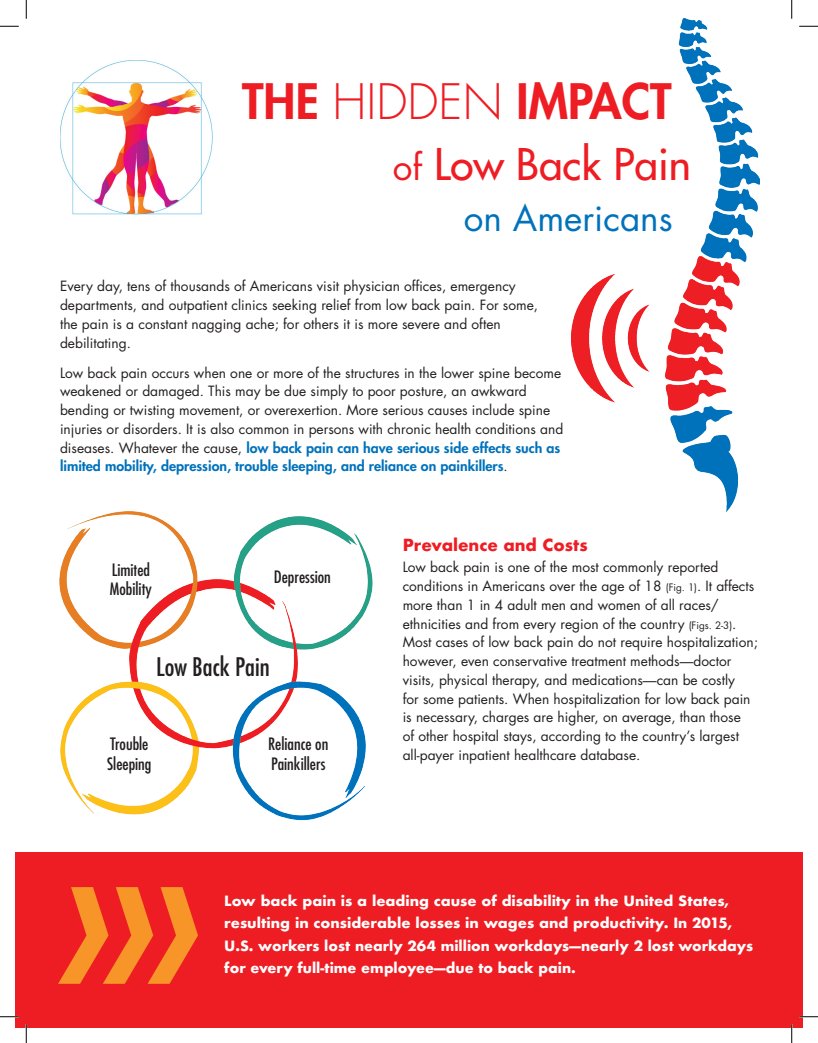
<style>
.page{position:relative;width:818px;height:1043px;background:#fff}
.page>*{position:absolute;margin:0;border:0;box-sizing:border-box;transform-origin:0 0}
.t1{font:italic 180px "Hauser";color:#f79529;scale:.5 1}
.t2{font:800 47.5px "Futura";color:#ee1d23}
.t3{font:42.5px "Futura";color:#ee1d23}
.t4{font:35px "Futura";color:#0072bc}
.t5{font:condensed 25px "Futura";color:#231f20}
.t6{font:condensed 16.62px "Futura";color:#231f20}
.Header1{font:700 16.25px "Futura";color:#ee1d23}
.t7{font:13.75px/18.8px "Futura";color:#231f20}
.t8{font:700 13.75px "Futura";color:#fff}
.t9{font:800 13.75px "Futura";color:#0072bc}
.s1{font-weight:300}
.s2{font-size:35px}
.s3{font-weight:400;color:#231f20}
.s4{font-size:10px}
</style>
<div class="page">
<div style="left:15px;top:852px;width:787px;height:176px;background:#ee1d23"></div>
<img style="left:60px;top:60px;width:153px;height:155px">
<img style="left:571px;top:19px;width:188px;height:492px">
<img style="left:59px;top:489px;width:553px;height:332px">
<svg style="left:0;top:25px;width:19px;height:2px"></svg>
<svg style="left:799px;top:25px;width:19px;height:2px"></svg>
<svg style="left:0;top:1016px;width:19px;height:1px"></svg>
<svg style="left:799px;top:1015px;width:19px;height:2px"></svg>
<svg style="left:25px;top:0;width:2px;height:19px"></svg>
<svg style="left:25px;top:1024px;width:2px;height:18px"></svg>
<svg style="left:791px;top:0;width:1px;height:19px"></svg>
<svg style="left:790px;top:1024px;width:2px;height:18px"></svg>
<p class="t2" style="left:242px;top:69px;width:431px">THE <span class="s1">HIDDEN</span> IMPACT</p>
<p class="t3" style="left:393px;top:137px;width:300px"><span class="s2">of</span> Low Back Pain</p>
<p class="t4" style="left:464px;top:194px;width:210px">on Americans</p>
<p class="t7" style="left:60px;top:277px;width:457px">Every day, tens of thousands of Americans visit physician offices, emergency</p>
<p class="t7" style="left:60px;top:295px;width:479px">departments, and outpatient clinics seeking relief from low back pain. For some,</p>
<p class="t7" style="left:60px;top:314px;width:442px">the pain is a constant nagging ache; for others it is more severe and often</p>
<p class="t7" style="left:60px;top:333px;width:72px">debilitating.</p>
<p class="t7" style="left:60px;top:363px;width:502px">Low back pain occurs when one or more of the structures in the lower spine become</p>
<p class="t7" style="left:60px;top:382px;width:468px">weakened or damaged. This may be due simply to poor posture, an awkward</p>
<p class="t7" style="left:60px;top:400px;width:491px">bending or twisting movement, or overexertion. More serious causes include spine</p>
<p class="t7" style="left:60px;top:419px;width:505px">injuries or disorders. It is also common in persons with chronic health conditions and</p>
<p class="t9" style="left:60px;top:438px;width:501px"><span class="s3">diseases. Whatever the cause,</span> low back pain can have serious side effects such as</p>
<p class="t9" style="left:60px;top:457px;width:449px">limited mobility, depression, trouble sleeping, and reliance on painkillers<span class="s3">.</span></p>
<p class="t6" style="left:112px;top:559px;width:40px">Limited</p>
<p class="t6" style="left:110px;top:579px;width:43px">Mobility</p>
<p class="t6" style="left:274px;top:566px;width:59px">Depression</p>
<p class="t5" style="left:156px;top:651px;width:115px">Low Back Pain</p>
<p class="t6" style="left:110px;top:733px;width:40px">Trouble</p>
<p class="t6" style="left:107px;top:753px;width:46px">Sleeping</p>
<p class="t6" style="left:268px;top:733px;width:62px">Reliance on</p>
<p class="t6" style="left:271px;top:753px;width:56px">Painkillers</p>
<p class="Header1" style="left:402px;top:533px;width:186px">Prevalence and Costs</p>
<p class="t7" style="left:402px;top:557px;width:317px">Low back pain is one of the most commonly reported</p>
<p class="t7" style="left:402px;top:576px;width:353px">conditions in Americans over the age of 18 <span class="s4">(Fig. 1)</span>. It affects</p>
<p class="t7" style="left:402px;top:595px;width:317px">more than 1 in 4 adult men and women of all races/</p>
<p class="t7" style="left:402px;top:614px;width:357px">ethnicities and from every region of the country <span class="s4">(Figs. 2-3)</span>.<br>Most cases of low back pain do not require hospitalization;</p>
<p class="t7" style="left:402px;top:651px;width:349px">however, even conservative treatment methods—doctor visits, physical therapy, and medications—can be costly for some patients. When hospitalization for low back pain is necessary, charges are higher, on average, than those of other hospital stays, according to the country’s largest all-payer inpatient healthcare database.</p>
<p class="t1" style="left:56px;top:816px;width:277px">&gt;&gt;&gt;</p>
<p class="t8" style="left:224px;top:890px;width:506px">Low back pain is a leading cause of disability in the United States,</p>
<p class="t8" style="left:224px;top:913px;width:510px">resulting in considerable losses in wages and productivity. In 2015,</p>
<p class="t8" style="left:224px;top:935px;width:530px">U.S. workers lost nearly 264 million workdays—nearly 2 lost workdays</p>
<p class="t8" style="left:224px;top:958px;width:353px">for every full-time employee—due to back pain.</p>
</div>
